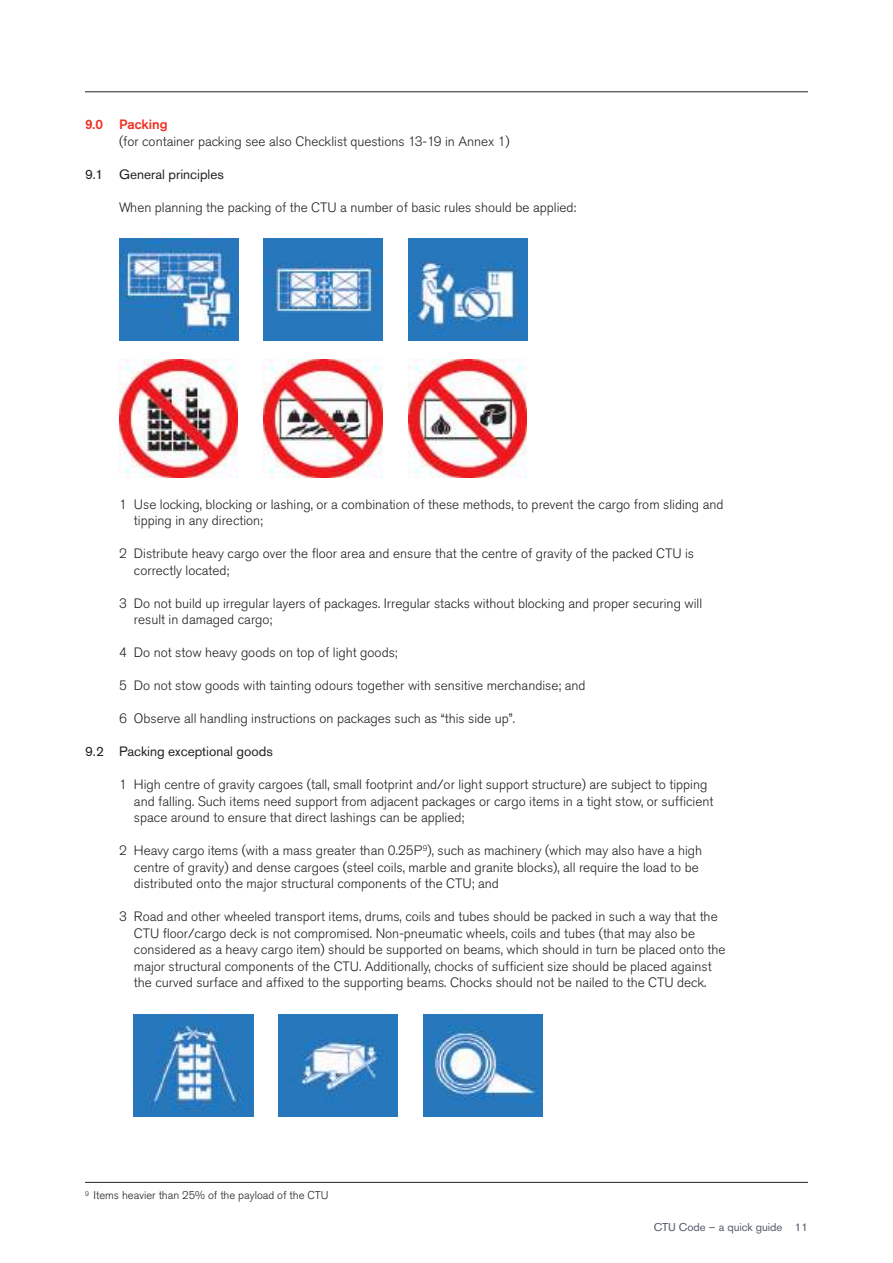
<style>
.page{position:relative;width:893px;height:1263px;background:#fff}
.page>*{position:absolute;margin:0;border:0;box-sizing:border-box;transform-origin:0 0}
.t1{font:300 13.5px/16.5px "Akzidenz Grotesk Pro";color:#241f1f}
.t2{font:13.5px "Akzidenz Grotesk Pro";color:#241f1f}
.t3{font:500 13.5px "Akzidenz Grotesk Pro";color:#f03023}
.t4{font:300 11.25px "Akzidenz Grotesk Pro";color:#241f1f}
.t5{font:11.25px "Akzidenz Grotesk Pro";color:#525b6a}
</style>
<div class="page">
<hr style="left:85px;top:91px;width:723px;height:1px;background:#241f1f">
<hr style="left:85px;top:1182px;width:723px;height:1px;background:#241f1f">
<img style="left:119px;top:238px;width:119px;height:102px">
<img style="left:264px;top:238px;width:119px;height:102px">
<img style="left:408px;top:238px;width:119px;height:102px">
<img style="left:134px;top:1014px;width:119px;height:102px">
<img style="left:279px;top:1014px;width:119px;height:102px">
<img style="left:423px;top:1014px;width:119px;height:102px">
<img style="left:119px;top:359px;width:119px;height:119px">
<img style="left:264px;top:359px;width:118px;height:119px">
<img style="left:408px;top:359px;width:119px;height:119px">
<p class="t3" style="left:85px;top:120px;width:84px">9.0 Packing</p>
<p class="t1" style="left:119px;top:134px;width:392px">(for container packing see also Checklist questions 13-19 in Annex 1)</p>
<p class="t2" style="left:85px;top:169px;width:140px">9.1 General principles</p>
<p class="t1" style="left:119px;top:200px;width:459px">When planning the packing of the CTU a number of basic rules should be applied:</p>
<p class="t1" style="left:134px;top:497px;width:591px;text-indent:-15px">1 Use locking, blocking or lashing, or a combination of these methods, to prevent the cargo from sliding and tipping in any direction;</p>
<p class="t1" style="left:134px;top:546px;width:562px;text-indent:-15px">2 Distribute heavy cargo over the floor area and ensure that the centre of gravity of the packed CTU is correctly located;</p>
<p class="t1" style="left:134px;top:596px;width:570px;text-indent:-15px">3 Do not build up irregular layers of packages. Irregular stacks without blocking and proper securing will result in damaged cargo;</p>
<p class="t1" style="left:119px;top:645px;width:280px">4 Do not stow heavy goods on top of light goods;</p>
<p class="t1" style="left:119px;top:678px;width:468px">5 Do not stow goods with tainting odours together with sensitive merchandise; and</p>
<p class="t1" style="left:119px;top:711px;width:397px">6 Observe all handling instructions on packages such as “this side up”.</p>
<p class="t2" style="left:85px;top:747px;width:189px">9.2 Packing exceptional goods</p>
<p class="t1" style="left:134px;top:777px;width:581px;text-indent:-15px">1 High centre of gravity cargoes (tall, small footprint and/or light support structure) are subject to tipping and falling. Such items need support from adjacent packages or cargo items in a tight stow, or sufficient space around to ensure that direct lashings can be applied;</p>
<p class="t1" style="left:134px;top:843px;width:570px;text-indent:-15px">2 Heavy cargo items (with a mass greater than 0.25P<sup>9</sup>), such as machinery (which may also have a high centre of gravity) and dense cargoes (steel coils, marble and granite blocks), all require the load to be distributed onto the major structural components of the CTU; and</p>
<p class="t1" style="left:134px;top:909px;width:593px;text-indent:-15px">3 Road and other wheeled transport items, drums, coils and tubes should be packed in such a way that the CTU floor/cargo deck is not compromised. Non-pneumatic wheels, coils and tubes (that may also be considered as a heavy cargo item) should be supported on beams, which should in turn be placed onto the major structural components of the CTU. Additionally, chocks of sufficient size should be placed against the curved surface and affixed to the supporting beams. Chocks should not be nailed to the CTU deck.</p>
<p class="t4" style="left:85px;top:1190px;width:245px"><sup>9</sup> Items heavier than 25% of the payload of the CTU</p>
<p class="t5" style="left:654px;top:1223px;width:156px">CTU Code – a quick guide 11</p>
</div>
